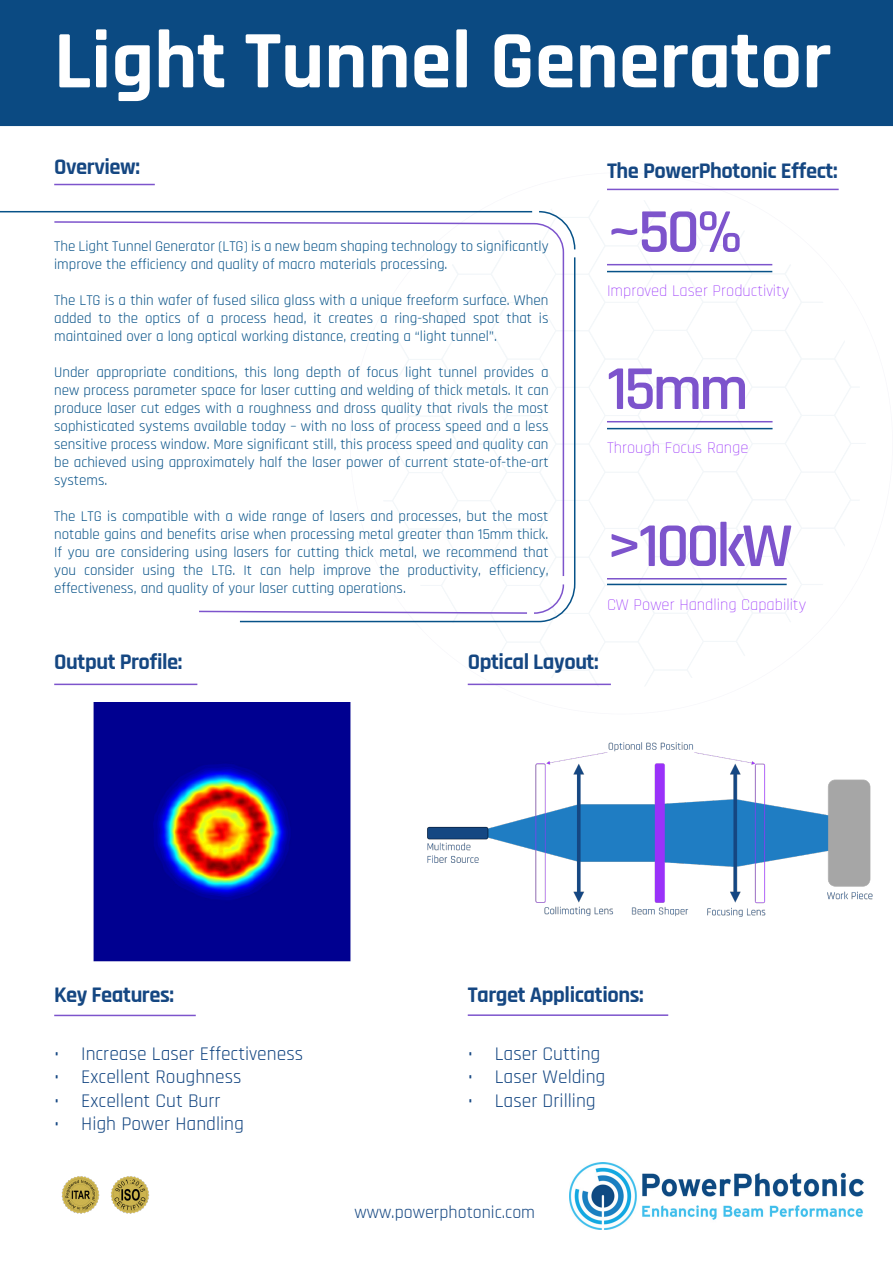
<style>
.page{position:relative;width:893px;height:1263px;background:#fff}
.page>*{position:absolute;margin:0;border:0;box-sizing:border-box;transform-origin:0 0}
.t1{font:700 82.5px "Rajdhani";color:#fff}
.t2{font:600 63px "Rajdhani";letter-spacing:-.05em;color:#7d54cc}
.t3{font:700 22.5px "Rajdhani";letter-spacing:-.02em;color:#154782}
.t4{font:19.5px "Rajdhani";color:#154782}
.t5{font:18px "Rajdhani";color:#154782}
.t6{font:300 16.5px "Rajdhani";color:#9933fa}
.t7{font:15px/18px "Rajdhani";color:#075288;text-align:justify}
</style>
<div class="page">
<svg style="left:467px;top:201px;width:399px;height:485px"></svg>
<div style="left:0;top:0;width:893px;height:127px;background:#0b4a82"></div>
<img style="left:570px;top:1162px;width:294px;height:68px">
<svg style="left:0;top:210px;width:576px;height:413px"></svg>
<svg style="left:53px;top:220px;width:512px;height:395px"></svg>
<hr style="left:607px;top:264px;width:165px;height:1px;background:#7d54cc">
<hr style="left:607px;top:271px;width:165px;height:1px;background:#075288">
<hr style="left:54px;top:184px;width:101px;height:1px;background:#7d54cc">
<hr style="left:607px;top:578px;width:180px;height:1px;background:#7d54cc">
<hr style="left:607px;top:584px;width:180px;height:1px;background:#075288">
<hr style="left:607px;top:421px;width:165px;height:1px;background:#7d54cc">
<hr style="left:607px;top:428px;width:165px;height:1px;background:#075288">
<hr style="left:607px;top:189px;width:232px;height:1px;background:#7d54cc">
<img style="left:61px;top:1176px;width:39px;height:38px">
<img style="left:110px;top:1176px;width:40px;height:38px">
<hr style="left:54px;top:684px;width:143px;height:1px;background:#7d54cc">
<hr style="left:468px;top:1014px;width:200px;height:2px;background:#7d54cc">
<hr style="left:54px;top:1015px;width:142px;height:1px;background:#7d54cc">
<img style="left:427px;top:742px;width:446px;height:175px">
<img style="left:93px;top:703px;width:258px;height:258px">
<hr style="left:468px;top:684px;width:143px;height:1px;background:#7d54cc">
<h1 class="t1" style="left:54px;top:11px;width:778px">Light Tunnel Generator</h1>
<p class="t3" style="left:54px;top:153px;width:87px">Overview:</p>
<p class="t7" style="left:54px;top:237px;width:496px">The Light Tunnel Generator (LTG) is a new beam shaping technology to significantly improve the efficiency and quality of macro materials processing.</p>
<p class="t7" style="left:54px;top:291px;width:496px">The LTG is a thin wafer of fused silica glass with a unique freeform surface. When added to the optics of a process head, it creates a ring-shaped spot that is maintained over a long optical working distance, creating a “light tunnel”.</p>
<p class="t7" style="left:54px;top:363px;width:496px">Under appropriate conditions, this long depth of focus light tunnel provides a new process parameter space for laser cutting and welding of thick metals. It can produce laser cut edges with a roughness and dross quality that rivals the most sophisticated systems available today – with no loss of process speed and a less sensitive process window. More significant still, this process speed and quality can be achieved using approximately half the laser power of current state-of-the-art systems.</p>
<p class="t7" style="left:54px;top:507px;width:496px">The LTG is compatible with a wide range of lasers and processes, but the most notable gains and benefits arise when processing metal greater than 15mm thick.</p>
<p class="t7" style="left:54px;top:543px;width:496px">If you are considering using lasers for cutting thick metal, we recommend that you consider using the LTG. It can help improve the productivity, efficiency, effectiveness, and quality of your laser cutting operations.</p>
<p class="t3" style="left:607px;top:157px;width:232px">The PowerPhotonic Effect:</p>
<p class="t2" style="left:607px;top:194px;width:137px">~50%</p>
<p class="t6" style="left:607px;top:282px;width:184px">Improved Laser Productivity</p>
<p class="t2" style="left:607px;top:351px;width:143px">15mm</p>
<p class="t6" style="left:607px;top:439px;width:143px">Through Focus Range</p>
<p class="t2" style="left:607px;top:508px;width:187px">&gt;100kW</p>
<p class="t6" style="left:607px;top:596px;width:201px">CW Power Handling Capability</p>
<p class="t3" style="left:54px;top:648px;width:130px">Output Profile:</p>
<p class="t3" style="left:468px;top:648px;width:132px">Optical Layout:</p>
<p class="t3" style="left:54px;top:981px;width:121px">Key Features:</p>
<p class="t3" style="left:468px;top:981px;width:177px">Target Applications:</p>
<p class="t4" style="left:54px;top:1042px;width:250px">• Increase Laser Effectiveness</p>
<p class="t4" style="left:54px;top:1066px;width:189px">• Excellent Roughness</p>
<p class="t4" style="left:54px;top:1089px;width:168px">• Excellent Cut Burr</p>
<p class="t4" style="left:54px;top:1113px;width:191px">• High Power Handling</p>
<p class="t4" style="left:468px;top:1042px;width:134px">• Laser Cutting</p>
<p class="t4" style="left:468px;top:1066px;width:139px">• Laser Welding</p>
<p class="t4" style="left:468px;top:1089px;width:129px">• Laser Drilling</p>
<p class="t5" style="left:354px;top:1202px;width:182px">www.powerphotonic.com</p>
</div>
